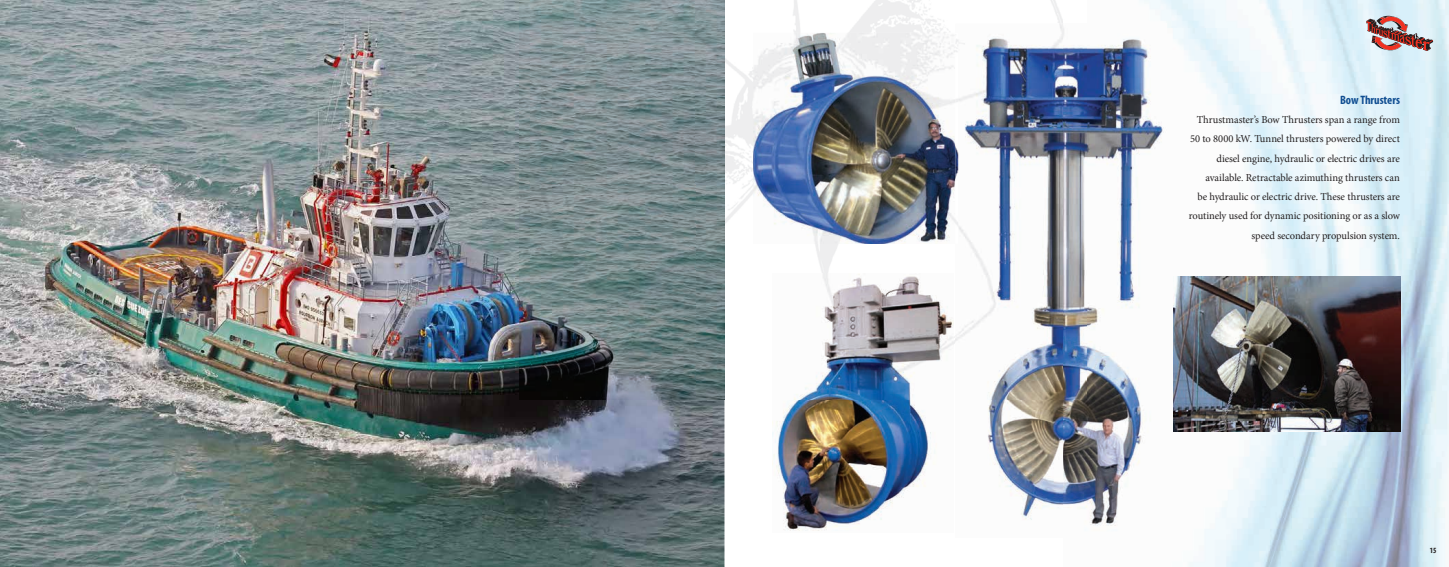
<style>
.page{position:relative;width:1449px;height:567px;background:#fff}
.page>*{position:absolute;margin:0;border:0;box-sizing:border-box;transform-origin:0 0}
.t1{font:700 condensed 12.25px "Myriad Pro";letter-spacing:-.005em;color:#0f4d91}
.t2{font:10.5px/19.2px "Minion Pro";letter-spacing:-.005em;color:#231f20;text-align:right}
.t3{font:700 condensed 7.88px "Myriad Pro";color:#231f20}
</style>
<div class="page">
<img style="left:0;top:0;width:724px;height:567px">
<img style="left:1167px;top:29px;width:282px;height:478px">
<img style="left:1189px;top:507px;width:256px;height:60px">
<img style="left:520px;top:0;width:543px;height:400px">
<img style="left:753px;top:33px;width:202px;height:211px">
<img style="left:772px;top:273px;width:181px;height:258px">
<svg style="left:1366px;top:16px;width:67px;height:35px;background:#b69495"></svg>
<img style="left:1174px;top:277px;width:226px;height:154px">
<img style="left:988px;top:400px;width:75px;height:120px">
<img style="left:1087px;top:39px;width:77px;height:317px">
<img style="left:1063px;top:356px;width:81px;height:170px">
<img style="left:955px;top:24px;width:132px;height:376px">
<p class="t1" style="left:1340px;top:92px;width:61px">Bow Thrusters</p>
<p class="t2" style="left:1189px;top:110px;width:213px">Thrustmaster’s Bow Thrusters span a range from 50 to 8000 kW. Tunnel thrusters powered by direct diesel engine, hydraulic or electric drives are available. Retractable azimuthing thrusters can<br>be hydraulic or electric drive. These thrusters are routinely used for dynamic positioning or as a slow speed secondary propulsion system.</p>
<p class="t3" style="left:1430px;top:545px;width:8px">15</p>
</div>
